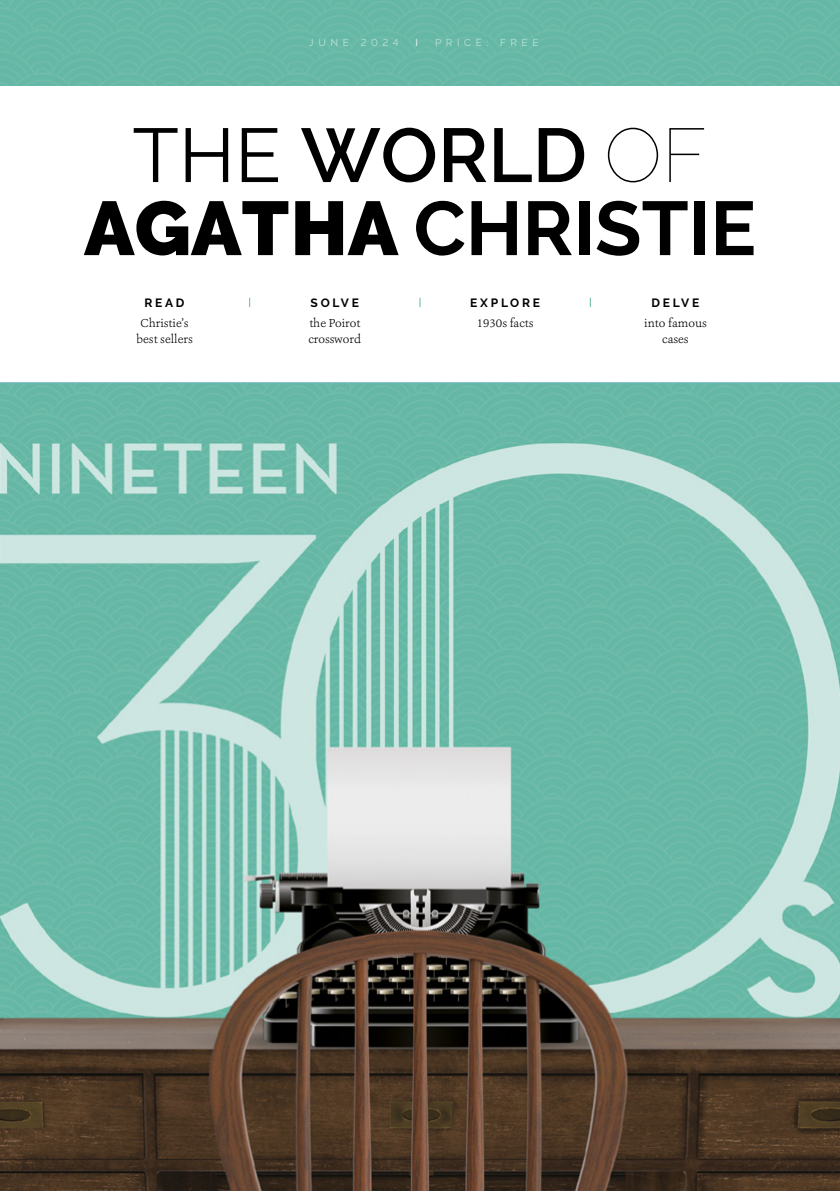
<style>
.page{position:relative;width:840px;height:1191px;background:#fff}
.page>*{position:absolute;margin:0;border:0;box-sizing:border-box;transform-origin:0 0}
.t1{font:700 76px/73px "Raleway";color:#000;text-align:center}
.t2{font:300 12px/16px "Ashbury";color:#000;text-align:center}
.t3{font:700 12px "Raleway";letter-spacing:.23em;color:#000}
.t4{font:10px "Raleway";letter-spacing:.46em;color:#bfe3db}
.t5{font:10px "Raleway";color:#fff}
.s1{font-weight:400}
.s2{font-weight:600}
.s3{font-weight:100}
.s4{font-weight:900}
</style>
<div class="page">
<img style="left:0;top:383px;width:839px;height:808px">
<img style="left:0;top:0;width:839px;height:85px">
<p class="t4" style="left:309px;top:37px;width:91px">JUNE 2024</p>
<p class="t5" style="left:415px;top:37px;width:4px">I</p>
<p class="t4" style="left:435px;top:37px;width:105px">PRICE: FREE</p>
<h1 class="t1" style="left:84px;top:119px;width:673px"><span class="s1">THE</span> <span class="s2">WORLD</span> <span class="s3">OF<br></span><span class="s4">AGATHA</span> CHRISTIE</h1>
<p class="t3" style="left:144px;top:296px;width:42px">READ</p>
<p class="t3" style="left:310px;top:296px;width:50px">SOLVE</p>
<p class="t3" style="left:470px;top:296px;width:71px">EXPLORE</p>
<p class="t3" style="left:651px;top:296px;width:49px">DELVE</p>
<p class="t2" style="left:136px;top:315px;width:58px">Christie’s best sellers</p>
<p class="t2" style="left:643px;top:315px;width:64px">into famous cases</p>
<p class="t2" style="left:308px;top:315px;width:54px;text-align:left">the Poirot crossword</p>
<p class="t2" style="left:476px;top:315px;width:58px">1930s facts</p>
</div>
